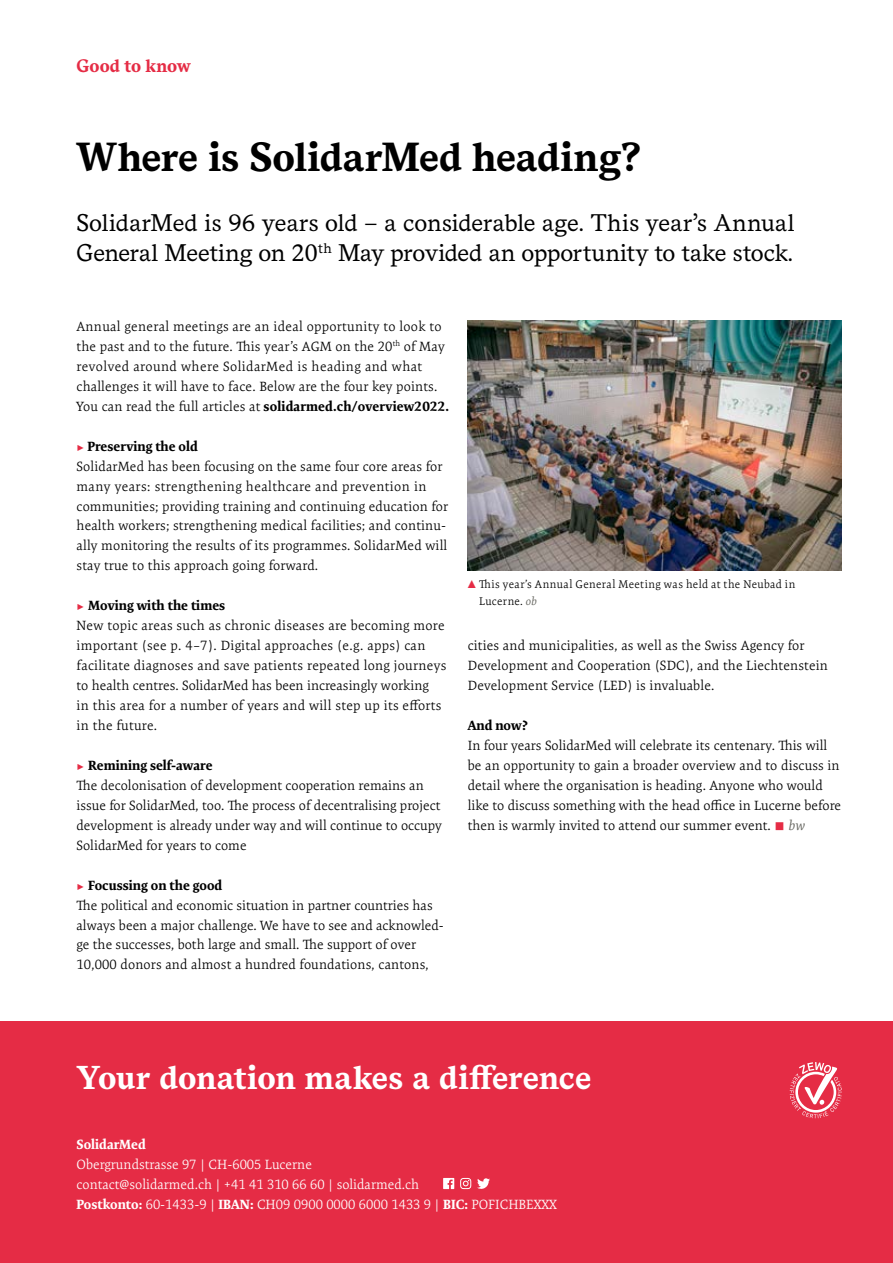
<style>
.page{position:relative;width:893px;height:1263px;background:#fff}
.page>*{position:absolute;margin:0;border:0;box-sizing:border-box;transform-origin:0 0}
.t1{font:700 40.5px "Messina Serif";letter-spacing:-.005em;color:#000}
.t2{font:700 33px "Messina Serif";color:#fff}
.t3{font:24px/30px "Messina Serif";letter-spacing:-.005em;color:#000}
.t4{font:700 18px "Messina Serif";letter-spacing:-.005em;color:#e52c45}
.t5{font:300 13.5px/20px "Expo Serif Pro";letter-spacing:.01em;color:#000}
.t6{font:300 13.5px/20px "Expo Serif Pro";color:#fff}
.t7{font:700 13.5px "Expo Serif Pro";color:#fff}
.t8{font:700 13.5px "Expo Serif Pro";color:#000}
.t9{font:300 11.25px/16.5px "Expo Serif Pro";letter-spacing:.035em;color:#000}
.s1{font-weight:700}
.s2{font-family:"Lucida Sans Unicode";font-weight:400;font-size:10.5px;color:#e52c45}
.s3{font-family:"Andale Mono";font-weight:400;font-size:13.5px;color:#e52c45}
.s4{font-weight:400;font-style:italic;color:#6c6c66}
.s5{font-family:"Minion Pro";font-weight:400;font-size:27px;color:#e52c45}
</style>
<div class="page">
<div style="left:0;top:1022px;width:893px;height:241px;background:#e52c45"></div>
<svg style="left:443px;top:1178px;width:11px;height:11px"></svg>
<svg style="left:460px;top:1178px;width:11px;height:11px"></svg>
<svg style="left:477px;top:1178px;width:13px;height:11px"></svg>
<img style="left:468px;top:321px;width:374px;height:249px">
<svg style="left:790px;top:1062px;width:52px;height:56px"></svg>
<h3 class="t4" style="left:77px;top:52px;width:116px">Good to know</h3>
<h1 class="t1" style="left:77px;top:127px;width:566px">Where is SolidarMed heading?</h1>
<h3 class="t3" style="left:77px;top:207px;width:720px">SolidarMed is 96 years old – a considerable age. This year’s Annual<br>General Meeting on 20<sup>th</sup> May provided an opportunity to take stock.</h3>
<p class="t5" style="left:77px;top:316px;width:374px">Annual general meetings are an ideal opportunity to look to the past and to the future. This year’s AGM on the 20<sup>th</sup> of May revolved around where SolidarMed is heading and what challenges it will have to face. Below are the four key points.<br>You can read the full articles at <span class="s1">solidarmed.ch/overview2022.</span></p>
<p class="t5" style="left:77px;top:436px;width:373px"><span class="s2">▶</span> <span class="s1">Preserving the old<br></span>SolidarMed has been focusing on the same four core areas for many years: strengthening healthcare and prevention in communities; providing training and continuing education for health workers; strengthening medical facilities; and continu&shy;ally monitoring the results of its programmes. SolidarMed will stay true to this approach going forward.</p>
<p class="t5" style="left:77px;top:596px;width:371px"><span class="s2">▶</span> <span class="s1">Moving with the times<br></span>New topic areas such as chronic diseases are becoming more important (see p. 4–7). Digital approaches (e.g. apps) can facilitate diagnoses and save patients repeated long journeys to health centres. SolidarMed has been increasingly working<br>in this area for a number of years and will step up its efforts in the future.</p>
<p class="t5" style="left:77px;top:755px;width:367px"><span class="s2">▶</span> <span class="s1">Remining self-aware<br></span>The decolonisation of development cooperation remains an issue for SolidarMed, too. The process of decentralising project development is already under way and will continue to occupy SolidarMed for years to come</p>
<p class="t5" style="left:77px;top:875px;width:369px"><span class="s2">▶</span> <span class="s1">Focussing on the good<br></span>The political and economic situation in partner countries has always been a major challenge. We have to see and acknowled&shy;ge the successes, both large and small. The support of over 10,000 donors and almost a hundred foundations, cantons,</p>
<p class="t9" style="left:479px;top:576px;width:318px;text-indent:-11px"><span class="s3">▲</span> This year’s Annual General Meeting was held at the Neubad in<br>Lucerne. <span class="s4">ob</span></p>
<p class="t5" style="left:468px;top:635px;width:362px">cities and municipalities, as well as the Swiss Agency for<br>Development and Cooperation (SDC), and the Liechtenstein<br>Development Service (LED) is invaluable.</p>
<p class="t8" style="left:468px;top:717px;width:62px">And now?</p>
<p class="t5" style="left:468px;top:735px;width:375px">In four years SolidarMed will celebrate its centenary. This will be an opportunity to gain a broader overview and to discuss in detail where the organisation is heading. Anyone who would like to discuss something with the head office in Lucerne before then is warmly invited to attend our summer event. <span class="s5">■</span> <span class="s4">bw</span></p>
<h2 class="t2" style="left:77px;top:1053px;width:516px">Your donation makes a difference</h2>
<p class="t7" style="left:77px;top:1136px;width:71px">SolidarMed</p>
<p class="t6" style="left:77px;top:1154px;width:482px">Obergrundstrasse 97 | CH-6005 Lucerne<br>contact@solidarmed.ch | +41 41 310 66 60 | solidarmed.ch<br><span class="s1">Postkonto:</span> 60-1433-9 | <span class="s1">IBAN:</span> CH09 0900 0000 6000 1433 9 | <span class="s1">BIC:</span> POFICHBEXXX</p>
</div>
